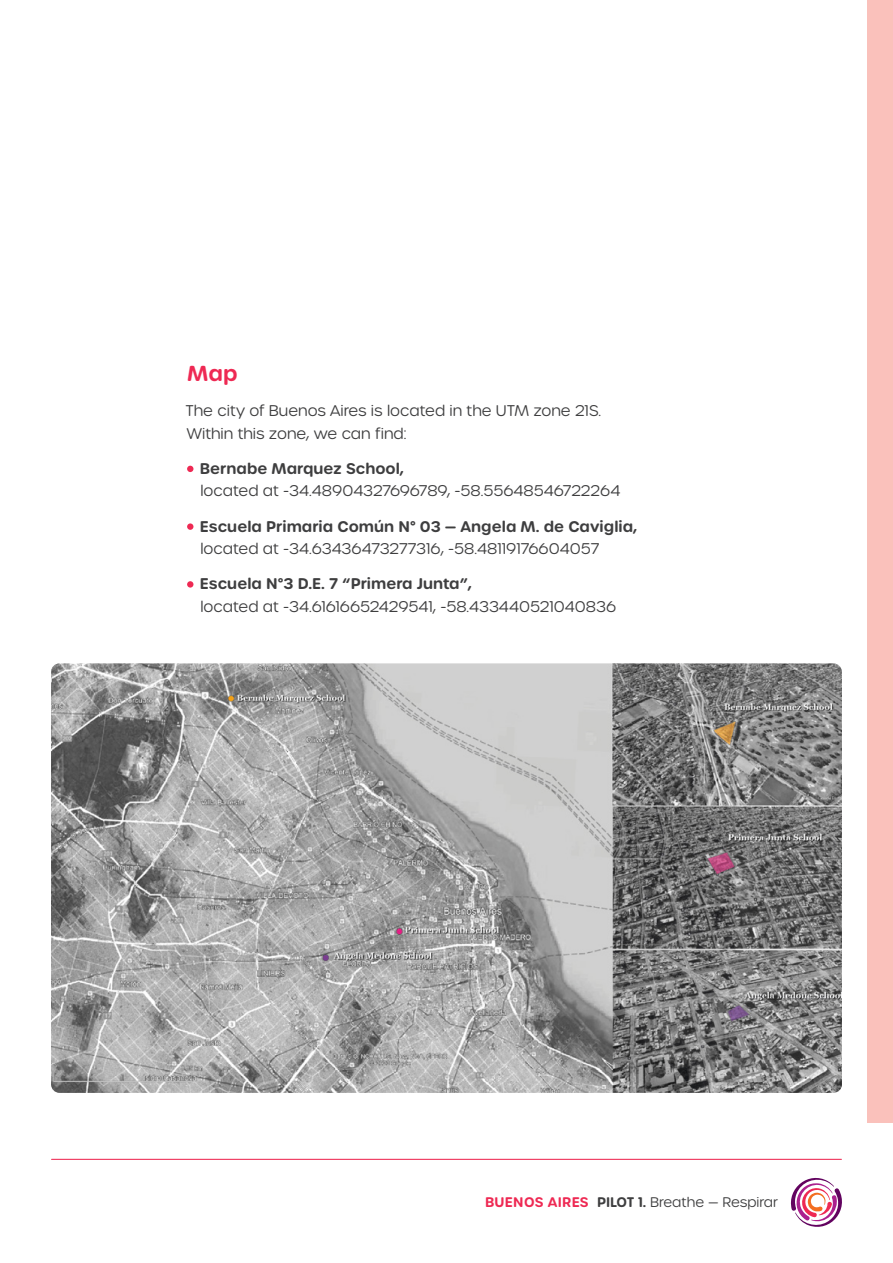
<style>
.page{position:relative;width:893px;height:1263px;background:#fff}
.page>*{position:absolute;margin:0;border:0;box-sizing:border-box;transform-origin:0 0}
.t1{font:600 21px "Urbane Rounded";color:#ee2953}
.t2{font:300 15px/22.5px "Urbane Rounded";color:#3e3e3f}
.t3{font:300 13.5px "Urbane Rounded";color:#3e3e3f}
.s1{font-weight:600}
.s2{font-weight:600;color:#ee2953}
</style>
<div class="page">
<svg style="left:790px;top:1177px;width:52px;height:50px"></svg>
<hr style="left:52px;top:1159px;width:789px;height:1px;background:#ee2953">
<div style="left:867px;top:0;width:26px;height:1123px;background:#fac1bb"></div>
<svg style="left:187px;top:466px;width:6px;height:6px"></svg>
<div style="left:187px;top:523px;width:6px;height:7px;background:#ee2953;border-radius:50%"></div>
<div style="left:187px;top:581px;width:6px;height:7px;background:#ee2953;border-radius:50%"></div>
<img style="left:51px;top:663px;width:791px;height:430px">
<p class="t1" style="left:187px;top:359px;width:52px">Map</p>
<p class="t2" style="left:185px;top:400px;width:417px">The city of Buenos Aires is located in the UTM zone 21S.<br>Within this zone, we can find:</p>
<p class="t2" style="left:200px;top:457px;width:422px"><span class="s1">Bernabe Marquez School,<br></span>located at -34.48904327696789, -58.55648546722264</p>
<p class="t2" style="left:200px;top:515px;width:439px"><span class="s1">Escuela Primaria Común N° 03 — Angela M. de Caviglia, </span>located at -34.63436473277316, -58.48119176604057</p>
<p class="t2" style="left:200px;top:573px;width:418px"><span class="s1">Escuela N°3 D.E. 7 “Primera Junta”,<br></span>located at -34.61616652429541, -58.433440521040836</p>
<p class="t3" style="left:485px;top:1194px;width:295px"><span class="s2">BUENOS AIRES</span> <span class="s1">PILOT 1.</span> Breathe — Respirar</p>
</div>
